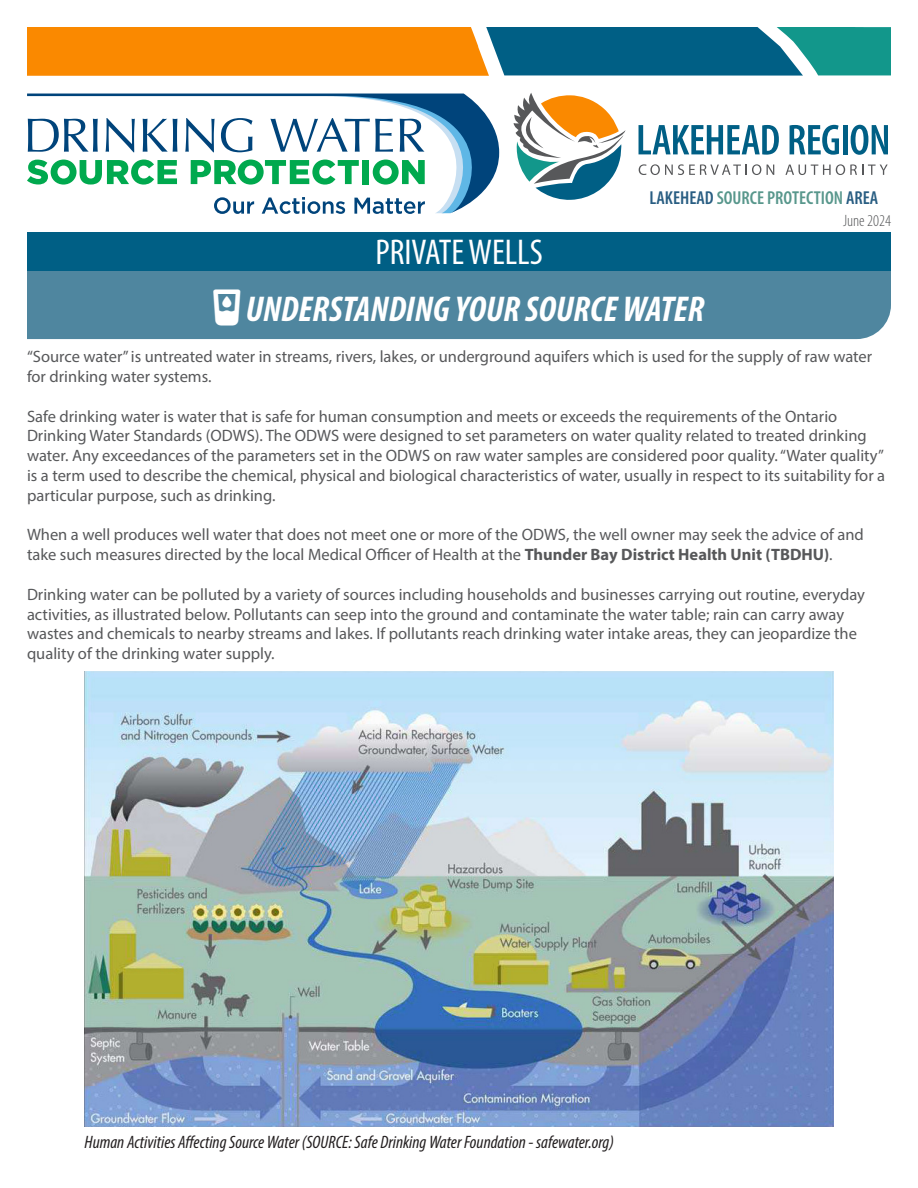
<style>
.page{position:relative;width:918px;height:1188px;background:#fff}
.page>*{position:absolute;margin:0;border:0;box-sizing:border-box;transform-origin:0 0}
.t1{font:italic 700 condensed 36px "Myriad Pro";color:#fff}
.t2{font:condensed 36px "Myriad Pro";color:#fff}
.t3{font:600 condensed 18.75px "Myriad Pro";color:#58978c}
.t4{font:italic condensed 18px "Myriad Pro";color:#231f20}
.t5{font:16.5px/19.8px "Myriad Pro";color:#57585a}
.t6{font:300 condensed 16.5px "Myriad Pro";color:#57585a}
.s1{color:#285d82}
.s2{font-weight:700}
</style>
<div class="page">
<svg style="left:27px;top:27px;width:864px;height:48px;background:#8e8144"></svg>
<svg style="left:514px;top:93px;width:111px;height:107px"></svg>
<svg style="left:639px;top:125px;width:140px;height:30px"></svg>
<svg style="left:790px;top:125px;width:49px;height:30px"></svg>
<hr style="left:843px;top:125px;width:4px;height:29px;background:#005f85">
<svg style="left:851px;top:125px;width:37px;height:30px"></svg>
<svg style="left:639px;top:164px;width:122px;height:11px"></svg>
<svg style="left:767px;top:165px;width:7px;height:10px"></svg>
<svg style="left:785px;top:164px;width:103px;height:11px"></svg>
<svg style="left:27px;top:94px;width:472px;height:92px"></svg>
<svg style="left:28px;top:119px;width:70px;height:33px"></svg>
<svg style="left:106px;top:118px;width:29px;height:34px"></svg>
<svg style="left:143px;top:119px;width:34px;height:33px"></svg>
<svg style="left:27px;top:160px;width:150px;height:25px"></svg>
<svg style="left:185px;top:95px;width:303px;height:119px"></svg>
<div style="left:27px;top:270px;width:864px;height:69px;background:#4f869f"></div>
<div style="left:27px;top:232px;width:864px;height:38px;background:#005f85"></div>
<img style="left:85px;top:672px;width:748px;height:455px">
<svg style="left:214px;top:289px;width:27px;height:36px"></svg>
<p class="t3" style="left:650px;top:187px;width:230px"><span class="s1">LAKEHEAD</span> SOURCE PROTECTION <span class="s1">AREA</span></p>
<p class="t2" style="left:375px;top:230px;width:169px">PRIVATE WELLS</p>
<p class="t6" style="left:843px;top:211px;width:49px">June 2024</p>
<p class="t1" style="left:246px;top:286px;width:460px">UNDERSTANDING YOUR SOURCE WATER</p>
<p class="t5" style="left:27px;top:347px;width:847px">“Source water” is untreated water in streams, rivers, lakes, or underground aquifers which is used for the supply of raw water for drinking water systems.</p>
<p class="t5" style="left:27px;top:406px;width:860px">Safe drinking water is water that is safe for human consumption and meets or exceeds the requirements of the Ontario Drinking Water Standards (ODWS). The ODWS were designed to set parameters on water quality related to treated drinking water. Any exceedances of the parameters set in the ODWS on raw water samples are considered poor quality. “Water quality” is a term used to describe the chemical, physical and biological characteristics of water, usually in respect to its suitability for a particular purpose, such as drinking.</p>
<p class="t5" style="left:27px;top:525px;width:838px">When a well produces well water that does not meet one or more of the ODWS, the well owner may seek the advice of and take such measures directed by the local Medical Officer of Health at the <span class="s2">Thunder Bay District Health Unit (TBDHU)</span>.</p>
<p class="t5" style="left:27px;top:584px;width:840px">Drinking water can be polluted by a variety of sources including households and businesses carrying out routine, everyday activities, as illustrated below. Pollutants can seep into the ground and contaminate the water table; rain can carry away wastes and chemicals to nearby streams and lakes. If pollutants reach drinking water intake areas, they can jeopardize the quality of the drinking water supply.</p>
<p class="t4" style="left:85px;top:1131px;width:531px">Human Activities Affecting Source Water (SOURCE: Safe Drinking Water Foundation - safewater.org)</p>
</div>
